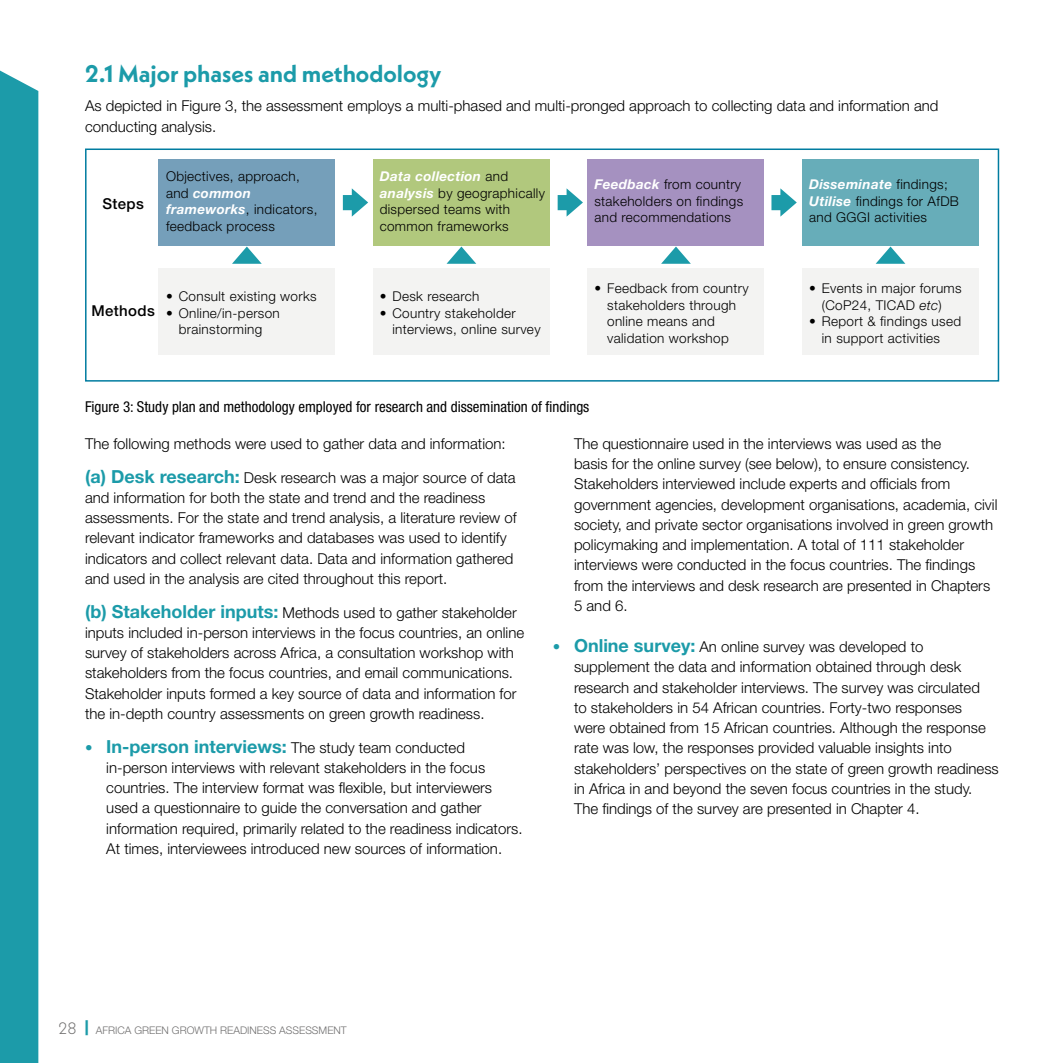
<style>
.page{position:relative;width:1063px;height:1063px;background:#fff}
.page>*{position:absolute;margin:0;border:0;box-sizing:border-box;transform-origin:0 0}
.t1{font:700 24px "Neue Kabel";color:#1c9ba9}
.t2{font:300 15px/20.2px "Helvetica Neue LT Std";color:#000}
.t3{font:condensed 15px "Helvetica Neue LT Std";color:#000}
.t4{font:500 15px "Helvetica Neue LT Std";letter-spacing:.025em;color:#000}
.t5{font:300 13.5px/16.5px "Helvetica Neue LT Std";letter-spacing:.025em;color:#000}
.t6{font:300 10.5px "Helvetica Neue LT Std";color:#706f6f}
.s1{font-weight:700;font-style:italic;color:#fff}
.s2{font-style:italic}
.s3{font-weight:700;font-size:18px;color:#1c9ba9}
.s4{color:#1c9ba9}
.s5{font-family:"Neue Kabel";font-size:16.5px}
.s6{font-weight:900;font-size:15px;color:#1c9ba9}
</style>
<div class="page">
<div style="left:0;top:70px;width:38px;height:993px;background:#1c9ba9"></div>
<div style="left:85px;top:149px;width:914px;height:233px;border:2px solid #007ca0"></div>
<div style="left:158px;top:159px;width:177px;height:87px;background:#759fba"></div>
<div style="left:158px;top:268px;width:177px;height:86px;background:#f3f3f2"></div>
<svg style="left:232px;top:247px;width:30px;height:17px"></svg>
<div style="left:373px;top:159px;width:177px;height:87px;background:#b1c87d"></div>
<div style="left:373px;top:268px;width:177px;height:86px;background:#f3f3f2"></div>
<svg style="left:447px;top:247px;width:29px;height:17px"></svg>
<div style="left:587px;top:159px;width:177px;height:87px;background:#a591c0"></div>
<div style="left:587px;top:268px;width:177px;height:86px;background:#f3f3f2"></div>
<svg style="left:661px;top:247px;width:30px;height:17px"></svg>
<div style="left:802px;top:159px;width:177px;height:87px;background:#67adb9"></div>
<div style="left:802px;top:268px;width:177px;height:86px;background:#f3f3f2"></div>
<svg style="left:876px;top:247px;width:29px;height:17px"></svg>
<svg style="left:343px;top:188px;width:25px;height:29px"></svg>
<svg style="left:558px;top:188px;width:25px;height:29px"></svg>
<svg style="left:771px;top:188px;width:26px;height:29px"></svg>
<h1 class="t1" style="left:85px;top:58px;width:358px">2.1 Major phases and methodology</h1>
<p class="t2" style="left:85px;top:94px;width:855px;line-height:21.6px">As depicted in Figure 3, the assessment employs a multi-phased and multi-pronged approach to collecting data and information and conducting analysis.</p>
<p class="t4" style="left:102px;top:195px;width:43px">Steps</p>
<p class="t5" style="left:166px;top:168px;width:153px">Objectives, approach, and <span class="s1">common frameworks</span>, indicators, feedback process</p>
<p class="t4" style="left:91px;top:302px;width:65px">Methods</p>
<p class="t5" style="left:166px;top:288px;width:152px">• Consult existing works</p>
<p class="t5" style="left:166px;top:305px;width:115px;text-align:center">• Online/in-person brainstorming</p>
<p class="t5" style="left:380px;top:168px;width:167px"><span class="s1">Data collection</span> and <span class="s1">analysis</span> by geographically dispersed teams with common frameworks</p>
<p class="t5" style="left:594px;top:176px;width:150px"><span class="s1">Feedback</span> from country stakeholders on findings and recommendations</p>
<p class="t5" style="left:809px;top:176px;width:151px"><span class="s1">Disseminate</span> findings;<br><span class="s1">Utilise</span> findings for AfDB and GGGI activities</p>
<p class="t5" style="left:380px;top:288px;width:101px">• Desk research</p>
<p class="t5" style="left:392px;top:305px;width:150px;text-indent:-13px">• Country stakeholder interviews, online survey</p>
<p class="t5" style="left:607px;top:280px;width:143px;text-indent:-13px">• Feedback from country stakeholders through online means and validation workshop</p>
<p class="t5" style="left:809px;top:280px;width:154px;text-align:center">• Events in major forums (CoP24, TICAD <span class="s2">etc</span>)</p>
<p class="t5" style="left:822px;top:313px;width:141px;text-indent:-13px">• Report &amp; findings used in support activities</p>
<p class="t3" style="left:85px;top:398px;width:506px">Figure 3: Study plan and methodology employed for research and dissemination of findings</p>
<p class="t2" style="left:85px;top:433px;width:422px">The following methods were used to gather data and information:</p>
<p class="t2" style="left:85px;top:467px;width:433px"><span class="s3">(a) Desk research:</span> Desk research was a major source of data and information for both the state and trend and the readiness assessments. For the state and trend analysis, a literature review of relevant indicator frameworks and databases was used to identify indicators and collect relevant data. Data and information gathered and used in the analysis are cited throughout this report.</p>
<p class="t2" style="left:85px;top:602px;width:441px"><span class="s3">(b) Stakeholder inputs:</span> Methods used to gather stakeholder inputs included in-person interviews in the focus countries, an online survey of stakeholders across Africa, a consultation workshop with stakeholders from the focus countries, and email communications.<br>Stakeholder inputs formed a key source of data and information for the in-depth country assessments on green growth readiness.</p>
<p class="t2" style="left:106px;top:737px;width:418px;text-indent:-21px"><span class="s4">•</span> <span class="s3">In-person interviews:</span> The study team conducted in-person interviews with relevant stakeholders in the focus countries. The interview format was flexible, but interviewers used a questionnaire to guide the conversation and gather information required, primarily related to the readiness indicators.<br>At times, interviewees introduced new sources of information.</p>
<p class="t2" style="left:574px;top:433px;width:425px">The questionnaire used in the interviews was used as the<br>basis for the online survey (see below), to ensure consistency.<br>Stakeholders interviewed include experts and officials from government agencies, development organisations, academia, civil society, and private sector organisations involved in green growth policymaking and implementation. A total of 111 stakeholder interviews were conducted in the focus countries. The findings from the interviews and desk research are presented in Chapters 5 and 6.</p>
<p class="t2" style="left:574px;top:636px;width:426px;text-indent:-21px"><span class="s4">•</span> <span class="s3">Online survey:</span> An online survey was developed to supplement the data and information obtained through desk research and stakeholder interviews. The survey was circulated<br>to stakeholders in 54 African countries. Forty-two responses<br>were obtained from 15 African countries. Although the response rate was low, the responses provided valuable insights into stakeholders’ perspectives on the state of green growth readiness in Africa in and beyond the seven focus countries in the study.<br>The findings of the survey are presented in Chapter 4.</p>
<p class="t6" style="left:59px;top:1024px;width:290px"><span class="s5">28</span> <span class="s6">|</span> AFRICA GREEN GROWTH READINESS ASSESSMENT</p>
</div>
